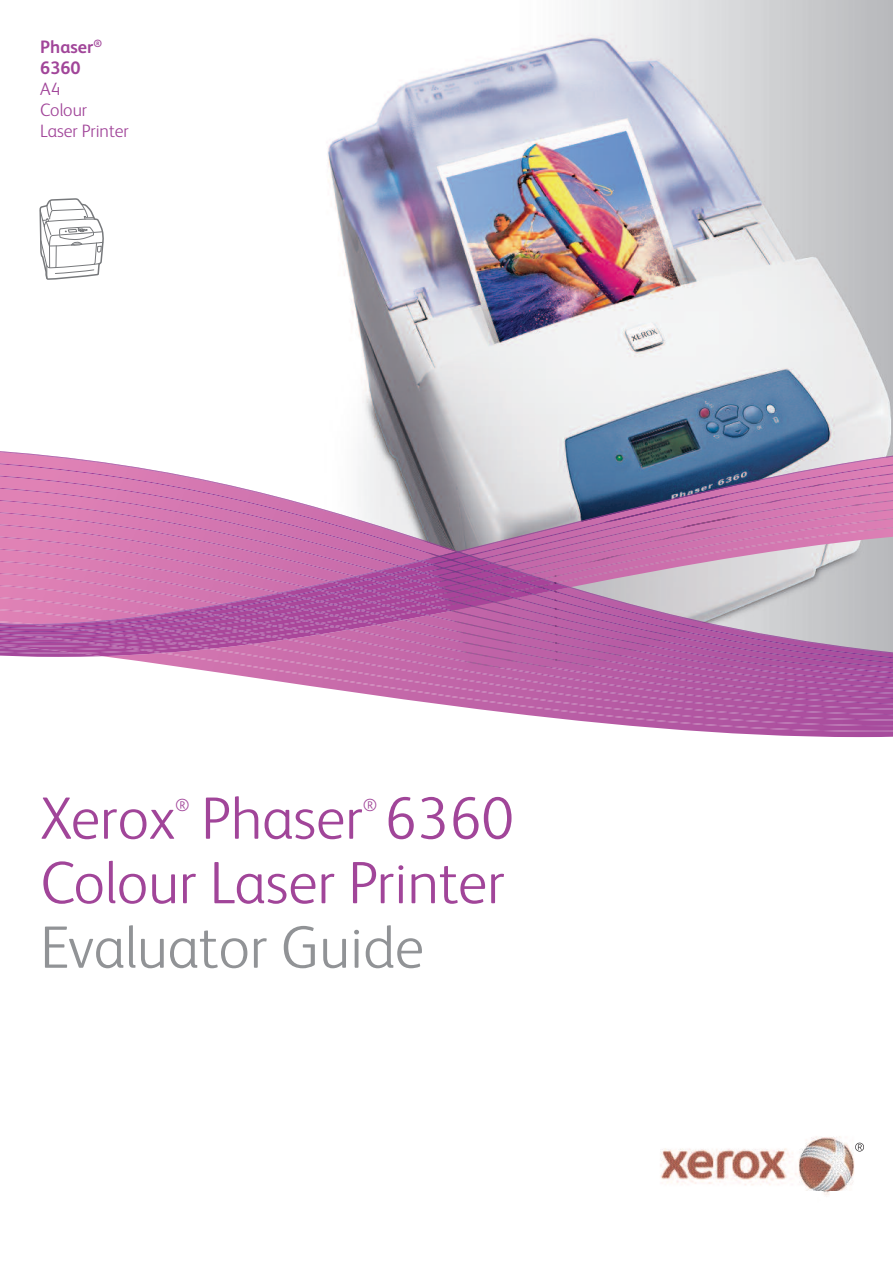
<style>
.page{position:relative;width:893px;height:1263px;background:#fff}
.page>*{position:absolute;margin:0;border:0;box-sizing:border-box;transform-origin:0 0}
.t1{font:300 60px "Xerox Sans";color:#a14599}
.t2{font:300 60px "Xerox Sans";color:#919396}
.t3{font:300 18px/21px "Xerox Sans";color:#a14599}
.t4{font:700 18px/21px "Xerox Sans";color:#a14599}
.t5{font:300 17.55px "Xerox Sans";color:#a14599}
</style>
<div class="page">
<img style="left:327px;top:0;width:565px;height:449px">
<svg style="left:713px;top:732px;width:179px;height:5px"></svg>
<svg style="left:486px;top:710px;width:406px;height:22px"></svg>
<svg style="left:0;top:450px;width:892px;height:260px;background:#c389b7"></svg>
<img style="left:0;top:632px;width:30px;height:4px">
<svg style="left:39px;top:198px;width:65px;height:82px"></svg>
<img style="left:660px;top:1136px;width:201px;height:59px">
<svg style="left:855px;top:1143px;width:9px;height:9px"></svg>
<p class="t4" style="left:40px;top:38px;width:63px">Phaser<sup>®<br></sup>6360</p>
<p class="t3" style="left:40px;top:80px;width:90px">A4<br>Colour<br>Laser Printer</p>
<p class="t1" style="left:40px;top:798px;width:475px">Xerox Phaser 6360</p>
<p class="t5" style="left:175px;top:799px;width:16px">®</p>
<p class="t5" style="left:363px;top:799px;width:16px">®</p>
<p class="t1" style="left:40px;top:862px;width:466px">Colour Laser Printer</p>
<p class="t2" style="left:40px;top:927px;width:385px">Evaluator Guide</p>
</div>
